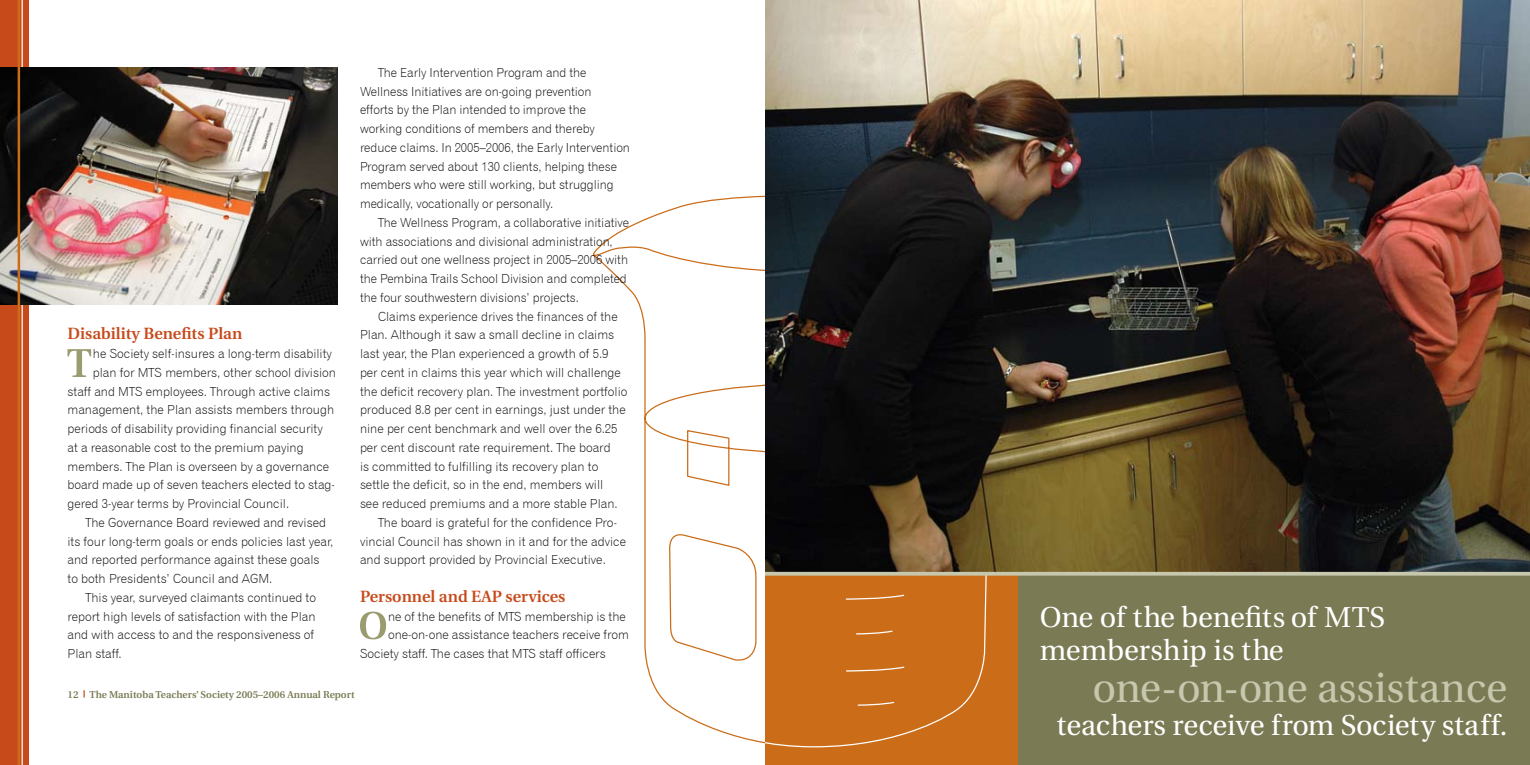
<style>
.page{position:relative;width:1530px;height:765px;background:#fff}
.page>*{position:absolute;margin:0;border:0;box-sizing:border-box;transform-origin:0 0}
.t1{font:41.25px "Utopia";color:#c6c7ad}
.t2{font:28.75px/33.8px "Utopia";color:#fff}
.t3{font:600 16.25px "Utopia";color:#c74a1b}
.t4{font:12.5px/18.8px "Gothic 720 BT Light B";color:#000}
.t5{font:600 10px "Utopia";color:#7a7b54}
</style>
<div class="page">
<div style="left:0;top:0;width:29px;height:765px;background:#c74a1b"></div>
<hr style="left:22px;top:0;width:1px;height:765px;background:#fff">
<svg style="left:593px;top:195px;width:172px;height:549px"></svg>
<img style="left:0;top:68px;width:338px;height:237px">
<svg style="left:360px;top:612px;width:26px;height:27px"></svg>
<hr style="left:18px;top:0;width:2px;height:765px;background:#ca6c18">
<svg style="left:68px;top:349px;width:23px;height:28px"></svg>
<div style="left:1008px;top:572px;width:522px;height:193px;background:#7a7b54"></div>
<div style="left:765px;top:571px;width:252px;height:194px;background:#ca6c18"></div>
<svg style="left:765px;top:576px;width:222px;height:171px"></svg>
<img style="left:765px;top:0;width:765px;height:572px">
<svg style="left:765px;top:572px;width:765px;height:4px;background:#c1bfa2"></svg>
<h3 class="t3" style="left:68px;top:325px;width:176px">Disability Benefits Plan</h3>
<p class="t4" style="left:93px;top:344px;width:241px">he Society self-insures a long-term disability</p>
<p class="t4" style="left:93px;top:363px;width:245px">plan for MTS members, other school division</p>
<p class="t4" style="left:68px;top:382px;width:264px">staff and MTS employees. Through active claims</p>
<p class="t4" style="left:68px;top:401px;width:268px">management, the Plan assists members through</p>
<p class="t4" style="left:68px;top:419px;width:257px">periods of disability providing financial security</p>
<p class="t4" style="left:68px;top:438px;width:238px">at a reasonable cost to the premium paying</p>
<p class="t4" style="left:68px;top:457px;width:263px">members. The Plan is overseen by a governance</p>
<p class="t4" style="left:68px;top:476px;width:269px">board made up of seven teachers elected to stag-</p>
<p class="t4" style="left:68px;top:494px;width:223px">gered 3-year terms by Provincial Council.</p>
<p class="t4" style="left:86px;top:513px;width:242px">The Governance Board reviewed and revised</p>
<p class="t4" style="left:68px;top:532px;width:267px">its four long-term goals or ends policies last year,</p>
<p class="t4" style="left:68px;top:551px;width:254px">and reported performance against these goals</p>
<p class="t4" style="left:68px;top:569px;width:206px">to both Presidents’ Council and AGM.</p>
<p class="t4" style="left:86px;top:588px;width:232px">This year, surveyed claimants continued to</p>
<p class="t4" style="left:68px;top:607px;width:250px">report high levels of satisfaction with the Plan</p>
<p class="t4" style="left:68px;top:626px;width:248px">and with access to and the responsiveness of</p>
<p class="t4" style="left:68px;top:644px;width:56px">Plan staff.</p>
<p class="t4" style="left:360px;top:63px;width:271px;text-indent:18px">The Early Intervention Program and the Wellness Initiatives are on-going prevention<br>efforts by the Plan intended to improve the working conditions of members and thereby reduce claims. In 2005–2006, the Early Intervention Program served about 130 clients, helping these members who were still working, but struggling medically, vocationally or personally.</p>
<p class="t4" style="left:360px;top:213px;width:271px;text-indent:18px">The Wellness Program, a collaborative initiative with associations and divisional administration, carried out one wellness project in 2005–2006 with the Pembina Trails School Division and completed the four southwestern divisions’ projects.</p>
<p class="t4" style="left:378px;top:307px;width:241px">Claims experience drives the finances of the</p>
<p class="t4" style="left:360px;top:326px;width:256px">Plan. Although it saw a small decline in claims</p>
<p class="t4" style="left:360px;top:344px;width:250px">last year, the Plan experienced a growth of 5.9</p>
<p class="t4" style="left:360px;top:363px;width:262px">per cent in claims this year which will challenge</p>
<p class="t4" style="left:360px;top:382px;width:269px">the deficit recovery plan. The investment portfolio</p>
<p class="t4" style="left:360px;top:401px;width:267px">produced 8.8 per cent in earnings, just under the</p>
<p class="t4" style="left:360px;top:419px;width:259px">nine per cent benchmark and well over the 6.25</p>
<p class="t4" style="left:360px;top:438px;width:252px">per cent discount rate requirement. The board</p>
<p class="t4" style="left:360px;top:457px;width:240px">is committed to fulfilling its recovery plan to</p>
<p class="t4" style="left:360px;top:476px;width:245px">settle the deficit, so in the end, members will</p>
<p class="t4" style="left:360px;top:494px;width:259px">see reduced premiums and a more stable Plan.</p>
<p class="t4" style="left:378px;top:513px;width:241px">The board is grateful for the confidence Pro-</p>
<p class="t4" style="left:360px;top:532px;width:268px">vincial Council has shown in it and for the advice</p>
<p class="t4" style="left:360px;top:551px;width:247px">and support provided by Provincial Executive.</p>
<h3 class="t3" style="left:360px;top:587px;width:207px">Personnel and EAP services</h3>
<p class="t4" style="left:388px;top:607px;width:239px">ne of the benefits of MTS membership is the</p>
<p class="t4" style="left:388px;top:626px;width:242px">one-on-one assistance teachers receive from</p>
<p class="t4" style="left:360px;top:644px;width:247px">Society staff. The cases that MTS staff officers</p>
<p class="t5" style="left:68px;top:688px;width:289px">12 The Manitoba Teachers’ Society 2005–2006 Annual Report</p>
<h2 class="t2" style="left:1040px;top:600px;width:347px">One of the benefits of MTS membership is the</h2>
<h1 class="t1" style="left:1093px;top:665px;width:416px">one-on-one assistance</h1>
<h2 class="t2" style="left:1057px;top:709px;width:452px">teachers receive from Society staff.</h2>
</div>
